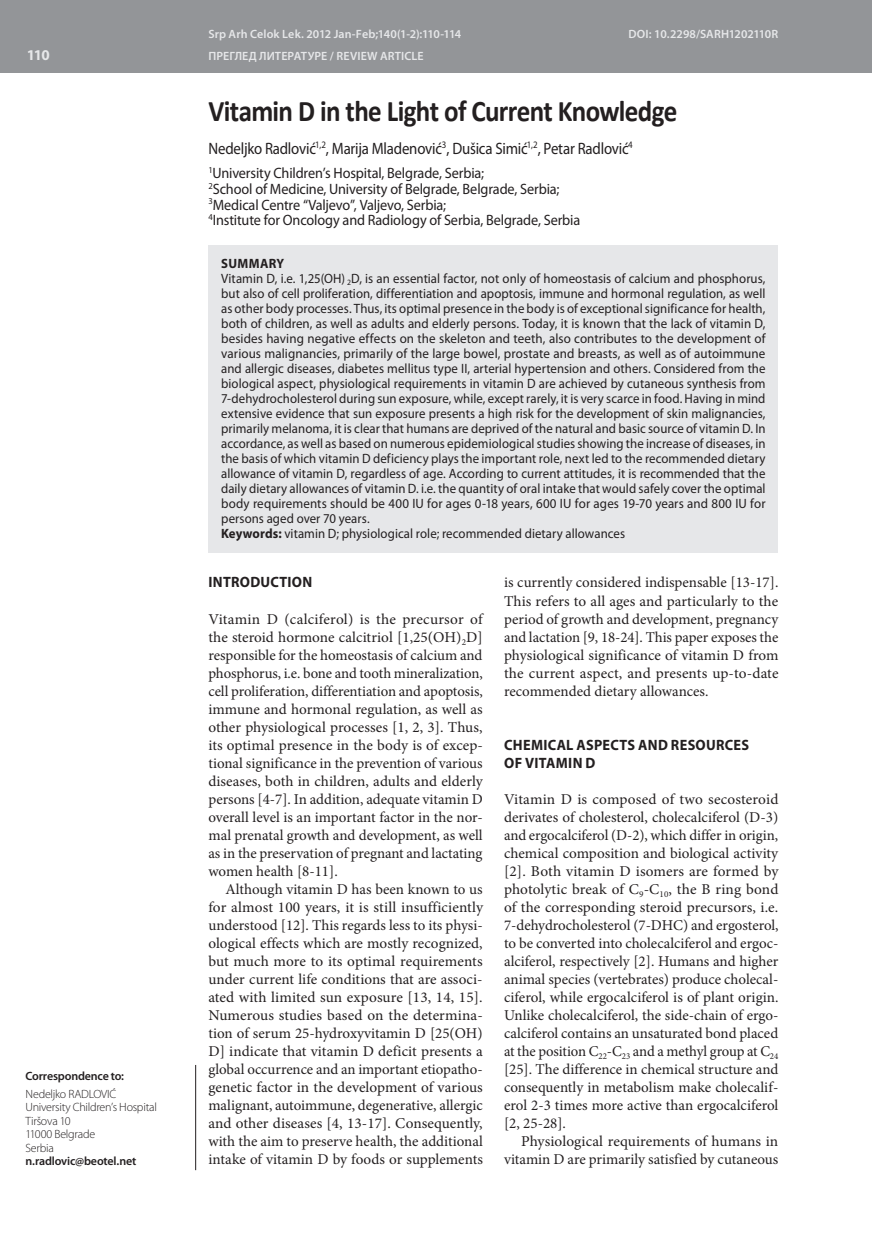
<style>
.page{position:relative;width:872px;height:1234px;background:#fff}
.page>*{position:absolute;margin:0;border:0;box-sizing:border-box;transform-origin:0 0}
.t1{font:700 30px "Calibri";letter-spacing:-.025em;color:#231f20;scale:.9 1}
.t2{font:16.5px "Myriad Pro";letter-spacing:-.015em;color:#231f20;scale:.9 1}
.t3{font:15px/18px "Minion Pro";color:#231f20;text-align:justify}
.t4{font:15px/15.8px "Myriad Pro";letter-spacing:-.01em;color:#231f20;scale:.95 1}
.t5{font:700 15px/18px "Myriad Pro";letter-spacing:.02em;color:#231f20;scale:.95 1}
.t6{font:700 15px "Myriad Pro";color:#e6e7e9}
.t7{font:13.5px/15px "Myriad Pro";letter-spacing:.005em;color:#231f20;scale:.95 1}
.t8{font:600 12px "Myriad Pro";letter-spacing:.005em;color:#e6e7e9}
.t9{font:300 12px/13.5px "Myriad Pro";letter-spacing:-.02em;color:#231f20}
.t10{font:600 12px "Myriad Pro";letter-spacing:-.015em;color:#231f20}
.s1{font-weight:700}
</style>
<div class="page">
<div style="left:0;top:0;width:872px;height:72px;background:#939598"></div>
<hr style="left:195px;top:1064px;width:1px;height:105px;background:#231f20">
<div style="left:208px;top:246px;width:570px;height:307px;background:#e6e7e9"></div>
<p class="t6" style="left:27px;top:45px;width:25px">110</p>
<p class="t10" style="left:26px;top:1068px;width:100px">Correspondence to:</p>
<p class="t9" style="left:26px;top:1086px;width:133px">Nedeljko RADLOVIĆ<br>University Children’s Hospital<br>Tiršova 10<br>11000 Belgrade<br>Serbia</p>
<p class="t10" style="left:26px;top:1153px;width:112px">n.radlovic@beotel.net</p>
<p class="t8" style="left:208px;top:26px;width:254px">Srp Arh Celok Lek. 2012 Jan-Feb;140(1-2):110-114</p>
<p class="t8" style="left:628px;top:26px;width:151px">DOI: 10.2298/SARH1202110R</p>
<p class="t8" style="left:208px;top:48px;width:217px">ПРЕГЛЕД ЛИТЕРАТУРЕ / REVIEW ARTICLE</p>
<h1 class="t1" style="left:208px;top:92px;width:522px">Vitamin D in the Light of Current Knowledge</h1>
<p class="t2" style="left:208px;top:138px;width:473px">Nedeljko Radlović<sup>1,2</sup>, Marija Mladenović<sup>3</sup>, Dušica Simić<sup>1,2</sup>, Petar Radlović<sup>4</sup></p>
<p class="t4" style="left:208px;top:165px;width:393px"><sup>1</sup>University Children’s Hospital, Belgrade, Serbia;<br><sup>2</sup>School of Medicine, University of Belgrade, Belgrade, Serbia; <sup>3</sup>Medical Centre “Valjevo”, Valjevo, Serbia;<br><sup>4</sup>Institute for Oncology and Radiology of Serbia, Belgrade, Serbia</p>
<p class="t7" style="left:221px;top:255px;width:574px"><span class="s1">SUMMARY<br></span>Vitamin D, i.e. 1,25(OH) <sub>2</sub>D, is an essential factor, not only of homeostasis of calcium and phosphorus, but also of cell proliferation, differentiation and apoptosis, immune and hormonal regulation, as well as other body processes. Thus, its optimal presence in the body is of exceptional significance for health, both of children, as well as adults and elderly persons. Today, it is known that the lack of vitamin D, besides having negative effects on the skeleton and teeth, also contributes to the development of various malignancies, primarily of the large bowel, prostate and breasts, as well as of autoimmune and allergic diseases, diabetes mellitus type II, arterial hypertension and others. Considered from the biological aspect, physiological requirements in vitamin D are achieved by cutaneous synthesis from 7-dehydrocholesterol during sun exposure, while, except rarely, it is very scarce in food. Having in mind extensive evidence that sun exposure presents a high risk for the development of skin malignancies, primarily melanoma, it is clear that humans are deprived of the natural and basic source of vitamin D. In accordance, as well as based on numerous epidemiological studies showing the increase of diseases, in the basis of which vitamin D deficiency plays the important role, next led to the recommended dietary allowance of vitamin D, regardless of age. According to current attitudes, it is recommended that the daily dietary allowances of vitamin D. i.e. the quantity of oral intake that would safely cover the optimal body requirements should be 400 IU for ages 0-18 years, 600 IU for ages 19-70 years and 800 IU for persons aged over 70 years.<br><span class="s1">Keywords:</span> vitamin D; physiological role; recommended dietary allowances</p>
<p class="t5" style="left:208px;top:573px;width:111px">INTRODUCTION</p>
<p class="t3" style="left:208px;top:609px;width:276px">Vitamin D (calciferol) is the precursor of the steroid hormone calcitriol [1,25(OH)<sub>2</sub>D] responsible for the homeostasis of calcium and phosphorus, i.e. bone and tooth mineralization, cell proliferation, differentiation and apoptosis, immune and hormonal regulation, as well as other physiological processes [1, 2, 3]. Thus, its optimal presence in the body is of excep&shy;tional significance in the prevention of various diseases, both in children, adults and elderly persons [4-7]. In addition, adequate vitamin D overall level is an important factor in the nor&shy;mal prenatal growth and development, as well as in the preservation of pregnant and lactating women health [8-11].</p>
<p class="t3" style="left:208px;top:879px;width:276px;text-indent:17px">Although vitamin D has been known to us for almost 100 years, it is still insufficiently understood [12]. This regards less to its physi&shy;ological effects which are mostly recognized, but much more to its optimal requirements under current life conditions that are associ&shy;ated with limited sun exposure [13, 14, 15].<br>Numerous studies based on the determina&shy;tion of serum 25-hydroxyvitamin D [25(OH)<br>D] indicate that vitamin D deficit presents a global occurrence and an important etiopatho&shy;genetic factor in the development of various malignant, autoimmune, degenerative, allergic and other diseases [4, 13-17]. Consequently, with the aim to preserve health, the additional intake of vitamin D by foods or supplements</p>
<p class="t3" style="left:504px;top:573px;width:276px">is currently considered indispensable [13-17].<br>This refers to all ages and particularly to the period of growth and development, pregnancy and lactation [9, 18-24]. This paper exposes the physiological significance of vitamin D from the current aspect, and presents up-to-date recommended dietary allowances.</p>
<p class="t5" style="left:504px;top:735px;width:259px">CHEMICAL ASPECTS AND RESOURCES<br>OF VITAMIN D</p>
<p class="t3" style="left:504px;top:789px;width:276px">Vitamin D is composed of two secosteroid derivates of cholesterol, cholecalciferol (D-3) and ergocalciferol (D-2), which differ in origin, chemical composition and biological activity [2]. Both vitamin D isomers are formed by photolytic break of C<sub>9</sub>-C<sub>10</sub>, the B ring bond of the corresponding steroid precursors, i.e.<br>7-dehydrocholesterol (7-DHC) and ergosterol, to be converted into cholecalciferol and ergoc&shy;alciferol, respectively [2]. Humans and higher animal species (vertebrates) produce cholecal&shy;ciferol, while ergocalciferol is of plant origin.<br>Unlike cholecalciferol, the side-chain of ergo&shy;calciferol contains an unsaturated bond placed at the position C<sub>22</sub>-C<sub>23</sub> and a methyl group at C<sub>24 </sub>[25]. The difference in chemical structure and consequently in metabolism make cholecalif&shy;erol 2-3 times more active than ergocalciferol [2, 25-28].</p>
<p class="t3" style="left:504px;top:1131px;width:276px;text-align:right">Physiological requirements of humans in vitamin D are primarily satisfied by cutaneous</p>
</div>
